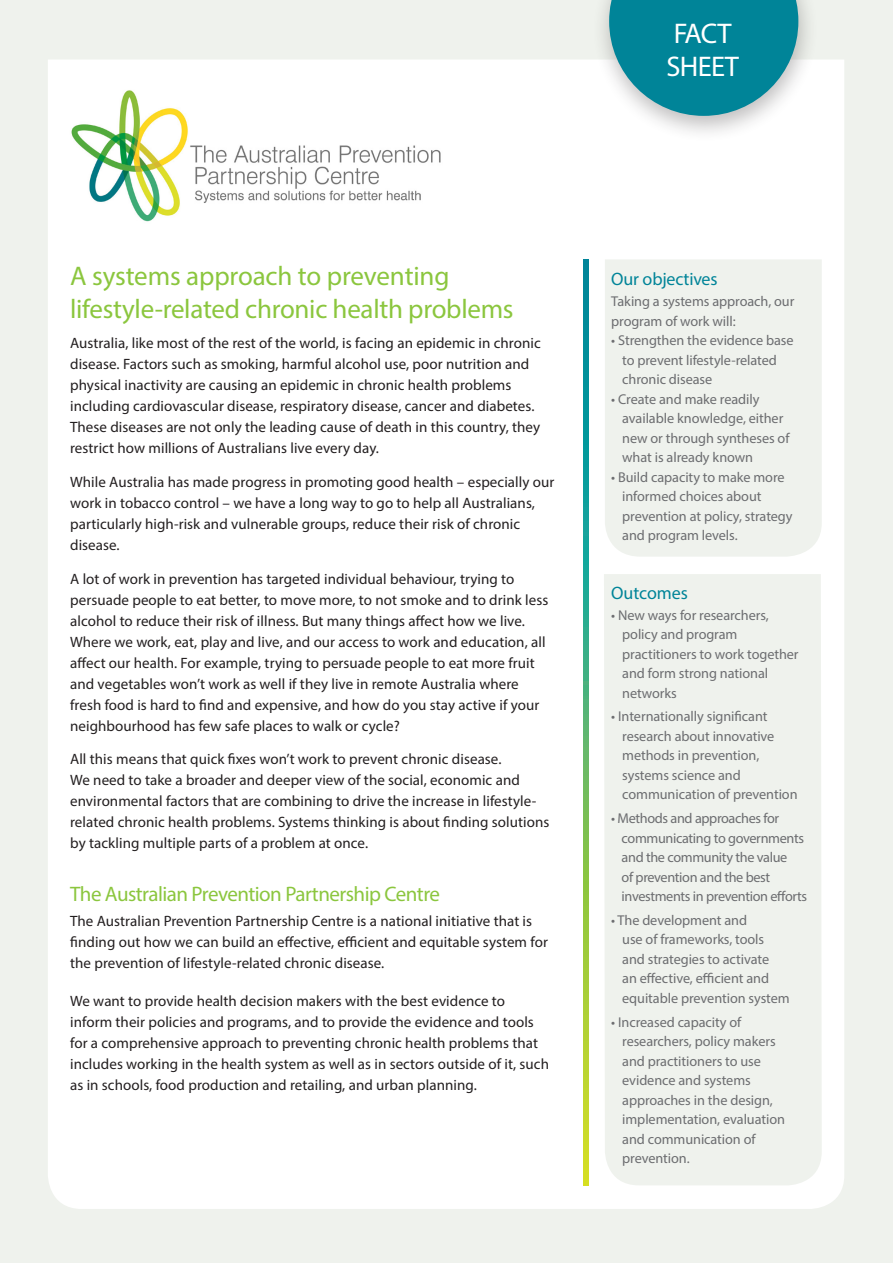
<style>
.page{position:relative;width:893px;height:1263px;background:#eff2ed}
.page>*{position:absolute;margin:0;border:0;box-sizing:border-box;transform-origin:0 0}
.t1{font:28.5px "Myriad Pro";letter-spacing:-.025em;color:#fff}
.t2{font:27px/33px "Myriad Pro";letter-spacing:-.01em;color:#8bc63e}
.t3{font:21px "Myriad Pro";letter-spacing:-.025em;color:#8bc63e}
.t4{font:18px "Myriad Pro";letter-spacing:-.01em;color:#008498}
.t5{font:15px/21px "Myriad Pro";letter-spacing:.005em;color:#231f20}
.t6{font:14.25px/19.5px "Myriad Pro";letter-spacing:-.005em;color:#6c6d70}
.t7{font:14.25px/19.5px "Myriad Pro";letter-spacing:-.025em;color:#6c6d70}
</style>
<div class="page">
<div style="left:48px;top:60px;width:796px;height:1149px;background:#fff"></div>
<svg style="left:584px;top:259px;width:5px;height:926px;background:#59b46a"></svg>
<svg style="left:605px;top:259px;width:217px;height:298px"></svg>
<svg style="left:604px;top:574px;width:218px;height:611px"></svg>
<div style="left:592px;top:0;width:226px;height:143px;background:#231f20;opacity:.29"></div>
<svg style="left:609px;top:0;width:189px;height:116px;background:#2995a6"></svg>
<img style="left:59px;top:86px;width:406px;height:144px">
<p class="t1" style="left:674px;top:16px;width:60px">FACT</p>
<p class="t1" style="left:666px;top:49px;width:74px">SHEET</p>
<p class="t2" style="left:70px;top:259px;width:445px">A systems approach to preventing lifestyle-related chronic health problems</p>
<p class="t5" style="left:70px;top:332px;width:472px">Australia, like most of the rest of the world, is facing an epidemic in chronic disease. Factors such as smoking, harmful alcohol use, poor nutrition and physical inactivity are causing an epidemic in chronic health problems including cardiovascular disease, respiratory disease, cancer and diabetes.<br>These diseases are not only the leading cause of death in this country, they restrict how millions of Australians live every day.</p>
<p class="t5" style="left:70px;top:471px;width:486px">While Australia has made progress in promoting good health – especially our work in tobacco control – we have a long way to go to help all Australians, particularly high-risk and vulnerable groups, reduce their risk of chronic disease.</p>
<p class="t5" style="left:70px;top:568px;width:480px">A lot of work in prevention has targeted individual behaviour, trying to persuade people to eat better, to move more, to not smoke and to drink less alcohol to reduce their risk of illness. But many things affect how we live.<br>Where we work, eat, play and live, and our access to work and education, all affect our health. For example, trying to persuade people to eat more fruit and vegetables won’t work as well if they live in remote Australia where fresh food is hard to find and expensive, and how do you stay active if your neighbourhood has few safe places to walk or cycle?</p>
<p class="t5" style="left:70px;top:749px;width:481px">All this means that quick fixes won’t work to prevent chronic disease.<br>We need to take a broader and deeper view of the social, economic and environmental factors that are combining to drive the increase in lifestyle&shy;related chronic health problems. Systems thinking is about finding solutions by tackling multiple parts of a problem at once.</p>
<p class="t3" style="left:70px;top:881px;width:371px">The Australian Prevention Partnership Centre</p>
<p class="t5" style="left:70px;top:910px;width:479px">The Australian Prevention Partnership Centre is a national initiative that is finding out how we can build an effective, efficient and equitable system for the prevention of lifestyle-related chronic disease.</p>
<p class="t5" style="left:70px;top:990px;width:480px">We want to provide health decision makers with the best evidence to inform their policies and programs, and to provide the evidence and tools for a comprehensive approach to preventing chronic health problems that includes working in the health system as well as in sectors outside of it, such as in schools, food production and retailing, and urban planning.</p>
<p class="t4" style="left:611px;top:268px;width:108px">Our objectives</p>
<p class="t6" style="left:611px;top:291px;width:185px">Taking a systems approach, our program of work will:</p>
<p class="t6" style="left:622px;top:330px;width:173px;text-indent:-11px">• Strengthen the evidence base to prevent lifestyle-related chronic disease</p>
<p class="t6" style="left:622px;top:389px;width:169px;text-indent:-11px">• Create and make readily available knowledge, either new or through syntheses of what is already known</p>
<p class="t6" style="left:622px;top:467px;width:172px;text-indent:-11px">• Build capacity to make more informed choices about prevention at policy, strategy and program levels.</p>
<p class="t4" style="left:611px;top:581px;width:78px">Outcomes</p>
<p class="t6" style="left:622px;top:605px;width:178px;text-indent:-11px">• New ways for researchers, policy and program practitioners to work together and form strong national networks</p>
<p class="t6" style="left:622px;top:707px;width:177px;text-indent:-11px">• Internationally significant research about innovative methods in prevention, systems science and communication of prevention</p>
<p class="t7" style="left:622px;top:808px;width:187px;text-indent:-10px">• Methods and approaches for communicating to governments and the community the value<br>of prevention and the best investments in prevention efforts</p>
<p class="t6" style="left:622px;top:910px;width:169px;text-indent:-11px">• The development and<br>use of frameworks, tools and strategies to activate<br>an effective, efficient and equitable prevention system</p>
<p class="t6" style="left:622px;top:1012px;width:164px;text-indent:-11px">• Increased capacity of researchers, policy makers and practitioners to use evidence and systems approaches in the design, implementation, evaluation and communication of prevention.</p>
</div>
